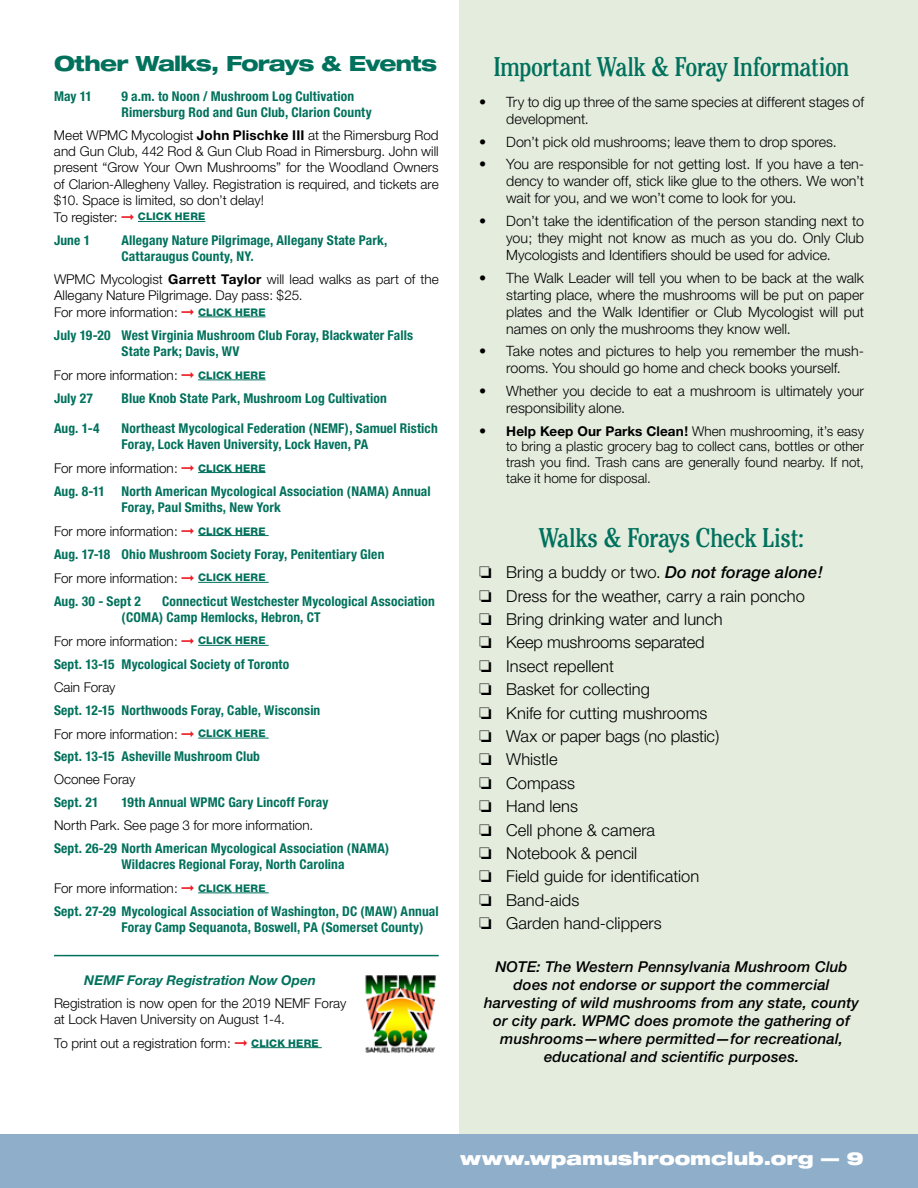
<style>
.page{position:relative;width:918px;height:1188px;background:#fff}
.page>*{position:absolute;margin:0;border:0;box-sizing:border-box;transform-origin:0 0}
.t1{font:condensed 27px "Cheltenham Std";letter-spacing:-.015em;color:#00715c}
.t2{font:800 expanded 21px "Helvetica Neue";letter-spacing:-.035em;color:#00715c}
.t3{font:900 expanded 18px "Helvetica Neue";color:#fff}
.t4{font:300 16.5px/23.4px "Helvetica Neue";color:#000}
.t5{font:italic 500 15px/18px "Helvetica Neue";letter-spacing:.01em;color:#000;text-align:center}
.t6{font:300 14.25px/17.1px "Helvetica Neue";color:#000;text-align:justify}
.t7{font:700 condensed 13.5px/23.4px "Helvetica Neue";letter-spacing:.01em;color:#00715c}
.t8{font:300 13.5px/16.5px "Helvetica Neue";color:#000}
.t9{font:italic 700 13.5px "Helvetica Neue";color:#00715c}
.s1{font-weight:300;font-stretch:normal;color:#000}
.s2{font-stretch:normal;color:#000}
.s3{color:#ed1d24}
.s4{font-weight:800;font-size:10.5px;color:#00715c}
.s5{font-weight:700}
.s6{font-weight:700;font-stretch:condensed;color:#00715c}
.s7{font-weight:800;font-stretch:normal;font-size:10.5px}
.s8{font-size:14.25px}
.s9{font-weight:500;font-style:italic}
</style>
<div class="page">
<div style="left:0;top:1134px;width:918px;height:54px;background:#8eaec9"></div>
<div style="left:460px;top:0;width:458px;height:1134px;background:#e4ecde"></div>
<hr style="left:138px;top:221px;width:67px;height:1px;background:#00715c">
<hr style="left:198px;top:317px;width:68px;height:1px;background:#00715c">
<hr style="left:198px;top:380px;width:68px;height:1px;background:#00715c">
<hr style="left:198px;top:472px;width:68px;height:1px;background:#00715c">
<hr style="left:198px;top:535px;width:71px;height:1px;background:#00715c">
<hr style="left:198px;top:582px;width:71px;height:1px;background:#00715c">
<hr style="left:198px;top:645px;width:71px;height:1px;background:#00715c">
<hr style="left:198px;top:738px;width:71px;height:1px;background:#00715c">
<hr style="left:198px;top:893px;width:71px;height:1px;background:#00715c">
<hr style="left:251px;top:1047px;width:71px;height:1px;background:#00715c">
<img style="left:365px;top:975px;width:71px;height:78px">
<hr style="left:54px;top:955px;width:385px;height:1px;background:#00715c">
<h2 class="t2" style="left:54px;top:50px;width:385px">Other Walks, Forays &amp; Events</h2>
<p class="t7" style="left:54px;top:84px;width:40px">May 11</p>
<p class="t7" style="left:122px;top:84px;width:234px">9 a.m. to Noon / Mushroom Log Cultivation</p>
<p class="t7" style="left:54px;top:100px;width:39px">R</p>
<p class="t7" style="left:54px;top:101px;width:386px;line-height:23px;text-align:center">imersburg Rod and Gun Club, Clarion County<br><span class="s1">Meet WPMC Mycologist</span> <span class="s2">John Plischke III</span> <span class="s1">at the Rimersburg Rod</span></p>
<p class="t8" style="left:54px;top:143px;width:386px">and Gun Club, 442 Rod &amp; Gun Club Road in Rimersburg. John will present “Grow Your Own Mushrooms” for the Woodland Owners of Clarion-Allegheny Valley. Registration is required, and tickets are $10. Space is limited, so don’t delay!<br>To register: <span class="s3">➞</span> <span class="s4">CLICK HERE</span></p>
<p class="t7" style="left:54px;top:228px;width:38px">June 1</p>
<p class="t7" style="left:122px;top:232px;width:267px;line-height:16.2px">Allegany Nature Pilgrimage, Allegany State Park,<br>Cattaraugus County, NY.</p>
<p class="t8" style="left:54px;top:271px;width:386px">WPMC Mycologist <span class="s5">Garrett Taylor</span> will lead walks as part of the<br>Allegany Nature Pilgrimage. Day pass: $25.<br>For more information: <span class="s3">➞</span> <span class="s4">CLICK HERE</span></p>
<p class="t7" style="left:121px;top:327px;width:293px;line-height:16.2px;text-indent:-68px">July 19-20 West Virginia Mushroom Club Foray, Blackwater Falls<br>State Park; Davis, WV</p>
<p class="t8" style="left:54px;top:364px;width:212px;line-height:23px">For more information: <span class="s3">➞</span> <span class="s4">CLICK HERE<br></span><span class="s6">July 27</span></p>
<p class="t7" style="left:54px;top:383px;width:385px;line-height:29.7px;text-indent:68px">Blue Knob State Park, Mushroom Log Cultivation<br>Aug. 1-4 Northeast Mycological Federation (NEMF), Samuel Ristich</p>
<p class="t7" style="left:54px;top:432px;width:378px;text-indent:68px">Foray, Lock Haven U niversity, Lock Haven, PA<br><span class="s1">For more information:</span> <span class="s3">➞</span> <span class="s7">CLICK HERE<br></span>Aug. 8-11 North American Mycological Association (NAMA) Annual</p>
<p class="t7" style="left:54px;top:495px;width:332px;text-indent:68px">Foray, Paul Smiths, New York<br><span class="s1">For more information:</span> <span class="s3">➞</span> <span class="s7">CLICK HERE<br></span>Aug. 17-18 Ohio Mushroom Society Foray, Penitentiary Glen <span class="s1">For more information:</span> <span class="s3">➞</span> <span class="s7">CLICK HERE<br></span>Aug. 30 - Sept 2</p>
<p class="t7" style="left:122px;top:593px;width:315px;line-height:16.2px;text-indent:40px">Connecticut Westchester Mycological Association (COMA) Camp Hemlocks, Hebron, CT</p>
<p class="t7" style="left:54px;top:629px;width:237px;line-height:23px"><span class="s1">For more information:</span> <span class="s3">➞</span> <span class="s7">CLICK HERE<br></span>Sept. 13-15 Mycological Society of Toronto</p>
<p class="t8" style="left:54px;top:678px;width:63px">Cain Foray</p>
<p class="t7" style="left:54px;top:698px;width:268px">Sept. 12-15 Northwoods Foray, Cable, Wisconsin<br><span class="s1">For more information:</span> <span class="s3">➞</span> <span class="s7">CLICK HERE<br></span>Sept. 13-15 Asheville Mushroom Club</p>
<p class="t8" style="left:54px;top:771px;width:83px">Oconee Foray</p>
<p class="t7" style="left:54px;top:791px;width:46px">Sept. 21</p>
<p class="t7" style="left:122px;top:791px;width:208px">19th Annual WPMC Gary Lincoff Foray</p>
<p class="t8" style="left:54px;top:817px;width:261px">North Park. See page 3 for more information.</p>
<p class="t7" style="left:122px;top:840px;width:269px;line-height:16.2px;text-indent:-68px">Sept. 26-29 North American Mycological Association (NAMA)<br>Wildacres Regional Foray, North Carolina</p>
<p class="t7" style="left:54px;top:877px;width:386px;line-height:23px"><span class="s1">For more information:</span> <span class="s3">➞</span> <span class="s7">CLICK HERE<br></span>Sept. 27-29 Mycological Association of Washington, DC (MAW) Annual</p>
<p class="t7" style="left:122px;top:916px;width:304px">Foray Camp Sequanota, Boswell, PA (Somerset County)</p>
<p class="t9" style="left:84px;top:972px;width:233px">NEMF Foray Registration Now Open</p>
<p class="t8" style="left:54px;top:995px;width:294px">Registration is now open for the 2019 NEMF Foray at Lock Haven University on August 1-4.</p>
<p class="t8" style="left:54px;top:1035px;width:265px">To print out a registration form: <span class="s3">➞</span> <span class="s4">CLICK HERE</span></p>
<h1 class="t1" style="left:493px;top:51px;width:358px">Important Walk &amp; Foray Information</h1>
<p class="t6" style="left:506px;top:93px;width:359px;text-indent:-27px">• Try to dig up three of the same species at different stages of development.</p>
<p class="t6" style="left:479px;top:133px;width:359px">• Don’t pick old mushrooms; leave them to drop spores.</p>
<p class="t6" style="left:506px;top:155px;width:359px;text-indent:-27px">• You are responsible for not getting lost. If you have a ten&shy;dency to wander off, stick like glue to the others. We won’t wait for you, and we won’t come to look for you.</p>
<p class="t6" style="left:506px;top:212px;width:359px;text-indent:-27px">• Don’t take the identification of the person standing next to you; they might not know as much as you do. Only Club Mycologists and Identifiers should be used for advice.</p>
<p class="t6" style="left:506px;top:269px;width:359px;text-indent:-27px">• The Walk Leader will tell you when to be back at the walk starting place, where the mushrooms will be put on paper plates and the Walk Identifier or Club Mycologist will put names on only the mushrooms they know well.</p>
<p class="t6" style="left:479px;top:342px;width:386px;text-align:center">• Take notes and pictures to help you remember the mush&shy;rooms. You should go home and check books yourself.</p>
<p class="t6" style="left:506px;top:382px;width:359px;text-indent:-27px">• Whether you decide to eat a mushroom is ultimately your responsibility alone.</p>
<p class="t8" style="left:506px;top:423px;width:359px;line-height:15.8px;text-align:justify;text-indent:-27px"><span class="s8">•</span> <span class="s5">Help Keep Our Parks Clean!</span> When mushrooming, it’s easy to bring a plastic grocery bag to collect cans, bottles or other trash you find. Trash cans are generally found nearby. If not, take it home for disposal.</p>
<h1 class="t1" style="left:539px;top:521px;width:267px">Walks &amp; Forays Check List:</h1>
<p class="t4" style="left:479px;top:560px;width:345px">❏ Bring a buddy or two. <span class="s9">Do not forage alone! </span>❏ Dress for the weather, carry a rain poncho<br>❏ Bring drinking water and lunch<br>❏ Keep mushrooms separated<br>❏ Insect repellent<br>❏ Basket for collecting<br>❏ Knife for cutting mushrooms<br>❏ Wax or paper bags (no plastic)<br>❏ Whistle<br>❏ Compass<br>❏ Hand lens<br>❏ Cell phone &amp; camera<br>❏ Notebook &amp; pencil<br>❏ Field guide for identification<br>❏ Band-aids<br>❏ Garden hand-clippers</p>
<p class="t5" style="left:484px;top:958px;width:377px">NOTE: The Western Pennsylvania Mushroom Club does not endorse or support the commercial harvesting of wild mushrooms from any state, county or city park. WPMC does promote the gathering of mushrooms—where permitted—for recreational, educational and scientific purposes.</p>
<h3 class="t3" style="left:460px;top:1147px;width:405px">www.wpamushroomclub.org — 9</h3>
</div>
